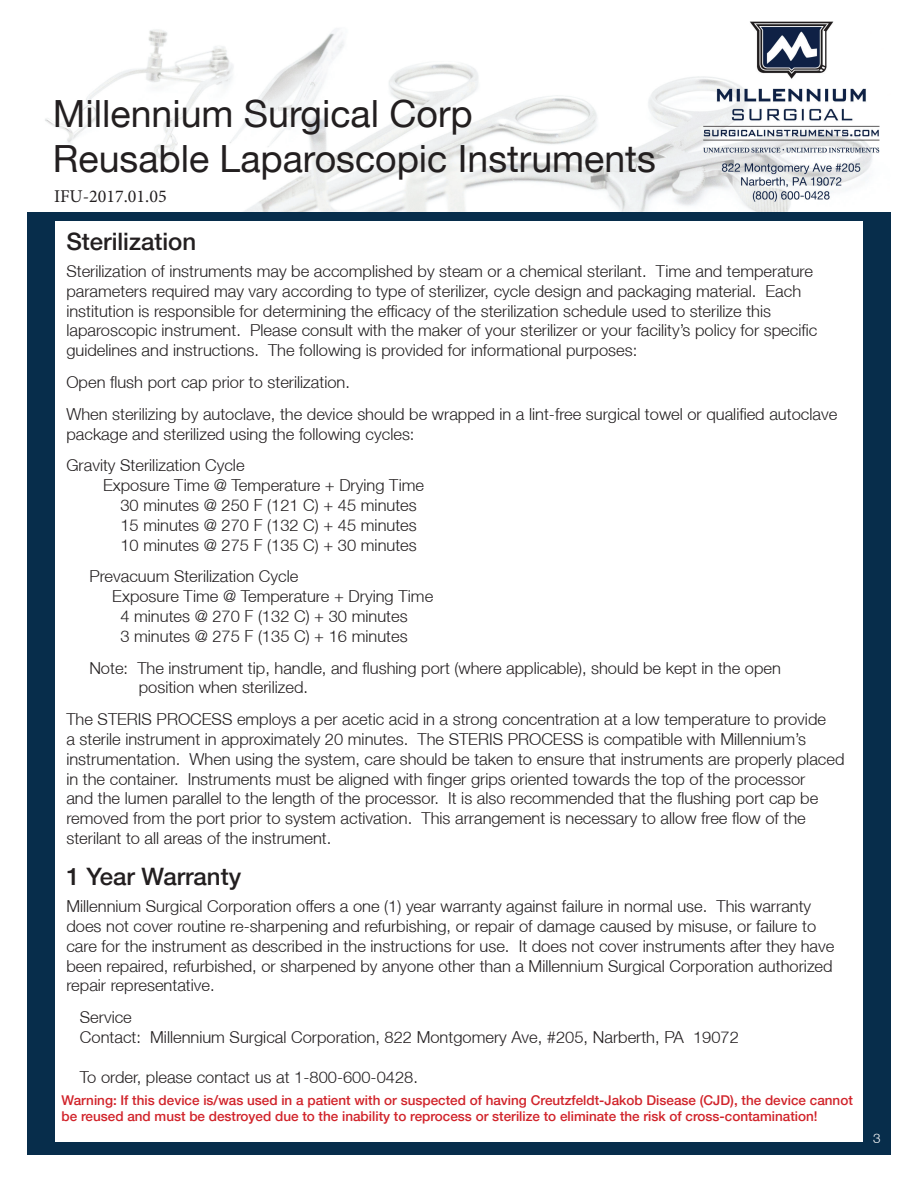
<style>
.page{position:relative;width:918px;height:1188px;background:#fff}
.page>*{position:absolute;margin:0;border:0;box-sizing:border-box;transform-origin:0 0}
.t1{font:37.5px/45px "Helvetica Neue LT";color:#231f20}
.t2{font:500 24px "Helvetica Neue LT";color:#231f20}
.t3{font:18px "Minion Pro";color:#231f20}
.t4{font:300 16.5px/19.8px "Helvetica Neue LT";color:#231f20}
.t5{font:500 13.5px/16.2px "Helvetica Neue LT";color:#d1232a}
.t6{font:300 13.5px "Helvetica Neue LT";color:#fff}
</style>
<div class="page">
<div style="left:27px;top:213px;width:864px;height:942px;background:#072d4b"></div>
<div style="left:55px;top:221px;width:808px;height:921px;background:#fff"></div>
<img style="left:45px;top:22px;width:835px;height:190px">
<h1 class="t1" style="left:53px;top:91px;width:604px">Millennium Surgical Corp<br>Reusable Laparoscopic Instruments</h1>
<p class="t3" style="left:54px;top:184px;width:114px">IFU-2017.01.05</p>
<h2 class="t2" style="left:66px;top:227px;width:131px">Sterilization</h2>
<p class="t4" style="left:66px;top:261px;width:752px">Sterilization of instruments may be accomplished by steam or a chemical sterilant. Time and temperature parameters required may vary according to type of sterilizer, cycle design and packaging material. Each institution is responsible for determining the efficacy of the sterilization schedule used to sterilize this laparoscopic instrument. Please consult with the maker of your sterilizer or your facility’s policy for specific guidelines and instructions. The following is provided for informational purposes:</p>
<p class="t4" style="left:66px;top:366px;width:772px;line-height:31.8px">Open flush port cap prior to sterilization.<br>When sterilizing by autoclave, the device should be wrapped in a lint-free surgical towel or qualified autoclave</p>
<p class="t4" style="left:66px;top:418px;width:350px;line-height:31.8px">package and sterilized using the following cycles:<br>Gravity Sterilization Cycle</p>
<p class="t4" style="left:120px;top:475px;width:305px;text-indent:-17px">Exposure Time @ Temperature + Drying Time 30 minutes @ 250 F (121 C) + 45 minutes 15 minutes @ 270 F (132 C) + 45 minutes 10 minutes @ 275 F (135 C) + 30 minutes</p>
<p class="t4" style="left:89px;top:566px;width:211px">Prevacuum Sterilization Cycle</p>
<p class="t4" style="left:112px;top:586px;width:322px">Exposure Time @ Temperature + Drying Time</p>
<p class="t4" style="left:120px;top:606px;width:289px">4 minutes @ 270 F (132 C) + 30 minutes</p>
<p class="t4" style="left:120px;top:626px;width:289px">3 minutes @ 275 F (135 C) + 16 minutes</p>
<p class="t4" style="left:139px;top:658px;width:644px;text-indent:-49px">Note: The instrument tip, handle, and flushing port (where applicable), should be kept in the open position when sterilized.</p>
<p class="t4" style="left:66px;top:709px;width:780px">The STERIS PROCESS employs a per acetic acid in a strong concentration at a low temperature to provide<br>a sterile instrument in approximately 20 minutes. The STERIS PROCESS is compatible with Millennium’s instrumentation. When using the system, care should be taken to ensure that instruments are properly placed in the container. Instruments must be aligned with finger grips oriented towards the top of the processor<br>and the lumen parallel to the length of the processor. It is also recommended that the flushing port cap be removed from the port prior to system activation. This arrangement is necessary to allow free flow of the sterilant to all areas of the instrument.</p>
<h2 class="t2" style="left:66px;top:862px;width:176px">1 Year Warranty</h2>
<p class="t4" style="left:66px;top:896px;width:769px">Millennium Surgical Corporation offers a one (1) year warranty against failure in normal use. This warranty does not cover routine re-sharpening and refurbishing, or repair of damage caused by misuse, or failure to care for the instrument as described in the instructions for use. It does not cover instruments after they have been repaired, refurbished, or sharpened by anyone other than a Millennium Surgical Corporation authorized repair representative.</p>
<p class="t4" style="left:80px;top:1007px;width:661px">Service<br>Contact: Millennium Surgical Corporation, 822 Montgomery Ave, #205, Narberth, PA 19072</p>
<p class="t4" style="left:80px;top:1066px;width:340px">To order, please contact us at 1-800-600-0428.</p>
<p class="t5" style="left:62px;top:1092px;width:793px">Warning: If this device is/was used in a patient with or suspected of having Creutzfeldt-Jakob Disease (CJD), the device cannot be reused and must be destroyed due to the inability to reprocess or sterilize to eliminate the risk of cross-contamination!</p>
<p class="t6" style="left:873px;top:1130px;width:9px">3</p>
</div>
